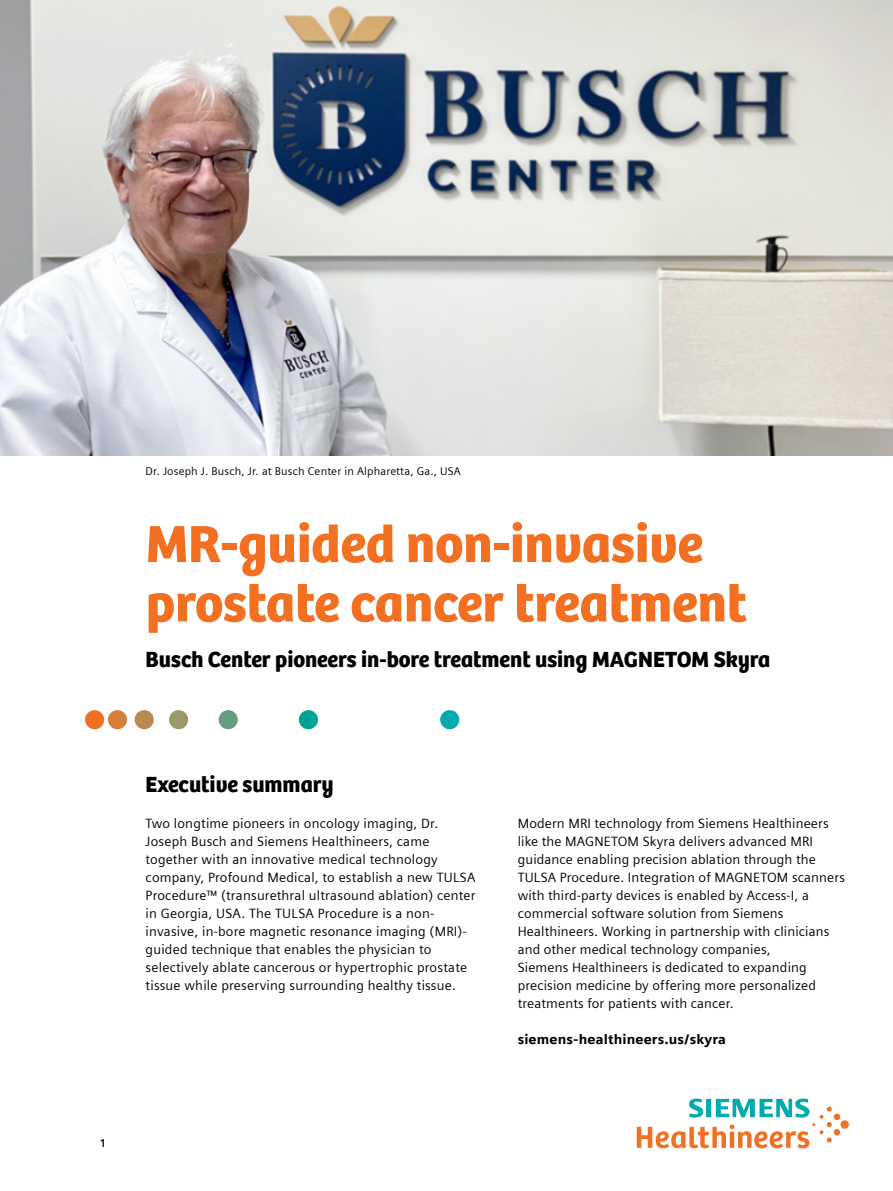
<style>
.page{position:relative;width:893px;height:1191px;background:#fff}
.page>*{position:absolute;margin:0;border:0;box-sizing:border-box;transform-origin:0 0}
.t1{font:54px/59.4px "Bree SH Headline Regular";color:#f36f21}
.t2{font:22.5px "Bree SH Headline Regular";color:#000}
.t3{font:13.5px/18px "Siemens Sans";letter-spacing:.01em;color:#000}
.t4{font:900 13.5px "Siemens Sans";letter-spacing:.01em;color:#000}
.t5{font:11.25px "Siemens Sans";letter-spacing:.015em;color:#000}
.t6{font:700 11.25px "Siemens Sans";color:#000}
</style>
<div class="page">
<img style="left:0;top:0;width:893px;height:456px">
<div style="left:85px;top:710px;width:19px;height:19px;background:#f36f21;border-radius:50%"></div>
<div style="left:108px;top:710px;width:19px;height:19px;background:#d67d39;border-radius:50%"></div>
<div style="left:135px;top:710px;width:19px;height:19px;background:#bb8750;border-radius:50%"></div>
<div style="left:169px;top:710px;width:19px;height:19px;background:#9a9769;border-radius:50%"></div>
<div style="left:219px;top:710px;width:19px;height:19px;background:#679c7f;border-radius:50%"></div>
<div style="left:299px;top:710px;width:19px;height:19px;background:#00a496;border-radius:50%"></div>
<div style="left:440px;top:710px;width:19px;height:19px;background:#00aaad;border-radius:50%"></div>
<svg style="left:637px;top:1098px;width:212px;height:50px"></svg>
<p class="t6" style="left:100px;top:1135px;width:8px">1</p>
<p class="t5" style="left:146px;top:462px;width:317px">Dr. Joseph J. Busch, Jr. at Busch Center in Alpharetta, Ga., USA</p>
<h1 class="t1" style="left:146px;top:515px;width:602px">MR-guided non-invasive prostate cancer treatment</h1>
<h2 class="t2" style="left:146px;top:646px;width:626px">Busch Center pioneers in-bore treatment using MAGNETOM Skyra</h2>
<h2 class="t2" style="left:146px;top:770px;width:190px">Executive summary</h2>
<p class="t3" style="left:146px;top:813px;width:331px">Two longtime pioneers in oncology imaging, Dr.<br>Joseph Busch and Siemens Healthineers, came together with an innovative medical technology company, Profound Medical, to establish a new TULSA Procedure™ (transurethral ultrasound ablation) center in Georgia, USA. The TULSA Procedure is a non&shy;invasive, in-bore magnetic resonance imaging (MRI)- guided technique that enables the physician to selectively ablate cancerous or hypertrophic prostate tissue while preserving surrounding healthy tissue.</p>
<p class="t3" style="left:518px;top:813px;width:329px">Modern MRI technology from Siemens Healthineers like the MAGNETOM Skyra delivers advanced MRI guidance enabling precision ablation through the TULSA Procedure. Integration of MAGNETOM scanners with third-party devices is enabled by Access-I, a commercial software solution from Siemens Healthineers. Working in partnership with clinicians and other medical technology companies,<br>Siemens Healthineers is dedicated to expanding precision medicine by offering more personalized treatments for patients with cancer.</p>
<p class="t4" style="left:518px;top:1028px;width:210px">siemens-healthineers.us/skyra</p>
</div>
